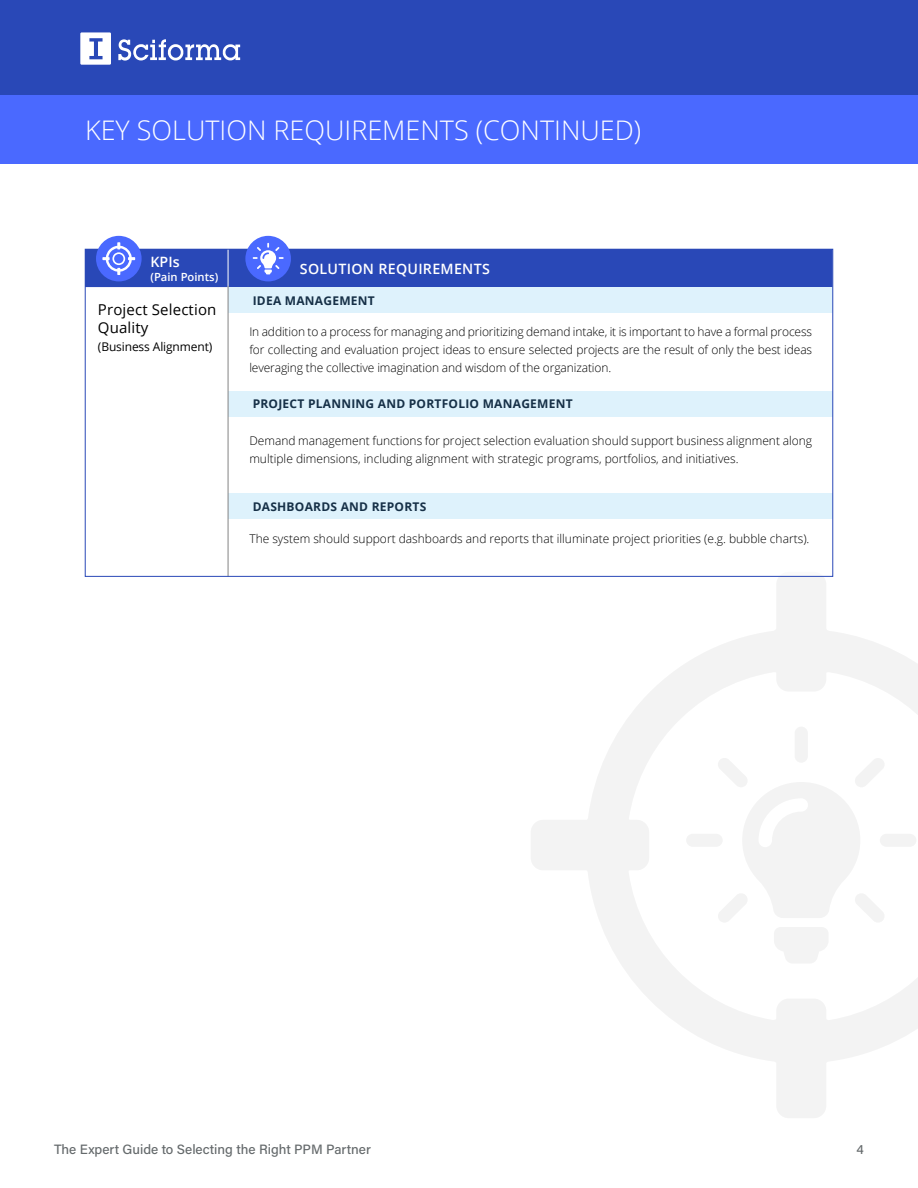
<style>
.page{position:relative;width:918px;height:1188px;background:#fff}
.page>*{position:absolute;margin:0;border:0;box-sizing:border-box;transform-origin:0 0}
.t1{font:300 27px "Open Sans";color:#fff}
.t2{font:15px/18px "Open Sans";letter-spacing:.01em;color:#000}
.t3{font:600 14.25px "Open Sans";letter-spacing:.02em;color:#fff}
.t4{font:500 13.5px "Acumin Pro";color:#656a6c}
.t5{font:300 12px/18px "Open Sans";color:#000;text-align:justify}
.t6{font:700 12px "Open Sans";letter-spacing:.02em;color:#163047}
.t7{font:12px "Open Sans";letter-spacing:-.01em;color:#000}
.t8{font:600 11.25px "Open Sans";color:#fff}
</style>
<div class="page">
<div style="left:0;top:0;width:918px;height:97px;background:#2948b7"></div>
<svg style="left:80px;top:32px;width:31px;height:32px"></svg>
<svg style="left:118px;top:39px;width:122px;height:22px"></svg>
<svg style="left:531px;top:572px;width:387px;height:546px"></svg>
<svg style="left:686px;top:727px;width:230px;height:237px"></svg>
<div style="left:742px;top:517px;width:91px;height:59px;background:#fff"></div>
<div style="left:0;top:95px;width:918px;height:69px;background:#4a69ff"></div>
<div style="left:85px;top:249px;width:748px;height:38px;background:#2948b7"></div>
<div style="left:228px;top:287px;width:605px;height:26px;background:#def2fc"></div>
<div style="left:228px;top:391px;width:605px;height:25px;background:#def2fc"></div>
<div style="left:228px;top:493px;width:605px;height:26px;background:#def2fc"></div>
<hr style="left:228px;top:240px;width:1px;height:47px;background:#fff">
<hr style="left:228px;top:286px;width:1px;height:290px;background:#848484">
<div style="left:245px;top:236px;width:46px;height:45px;background:#4a69ff;border-radius:50%"></div>
<div style="left:96px;top:236px;width:46px;height:45px;background:#4a69ff;border-radius:50%"></div>
<svg style="left:102px;top:242px;width:33px;height:33px"></svg>
<svg style="left:253px;top:243px;width:31px;height:31px"></svg>
<p class="t1" style="left:85px;top:111px;width:558px">KEY SOLUTION REQUIREMENTS (CONTINUED)</p>
<p class="t3" style="left:150px;top:252px;width:31px">KPIs</p>
<p class="t8" style="left:150px;top:269px;width:69px">(Pain Points)</p>
<p class="t2" style="left:98px;top:300px;width:120px">Project Selection<br>Quality</p>
<p class="t7" style="left:98px;top:339px;width:116px">(Business Alignment)</p>
<p class="t3" style="left:300px;top:259px;width:191px">SOLUTION REQUIREMENTS</p>
<p class="t6" style="left:253px;top:293px;width:124px">IDEA MANAGEMENT</p>
<p class="t5" style="left:249px;top:323px;width:564px">In addition to a process for managing and prioritizing demand intake, it is important to have a formal process for collecting and evaluation project ideas to ensure selected projects are the result of only the best ideas leveraging the collective imagination and wisdom of the organization.</p>
<p class="t6" style="left:253px;top:395px;width:321px">PROJECT PLANNING AND PORTFOLIO MANAGEMENT</p>
<p class="t5" style="left:249px;top:431px;width:564px">Demand management functions for project selection evaluation should support business alignment along multiple dimensions, including alignment with strategic programs, portfolios, and initiatives.</p>
<p class="t6" style="left:253px;top:498px;width:175px">DASHBOARDS AND REPORTS</p>
<p class="t5" style="left:249px;top:529px;width:562px">The system should support dashboards and reports that illuminate project priorities (e.g. bubble charts).</p>
<p class="t4" style="left:54px;top:1140px;width:318px">The Expert Guide to Selecting the Right PPM Partner</p>
<p class="t4" style="left:856px;top:1140px;width:9px">4</p>
</div>
